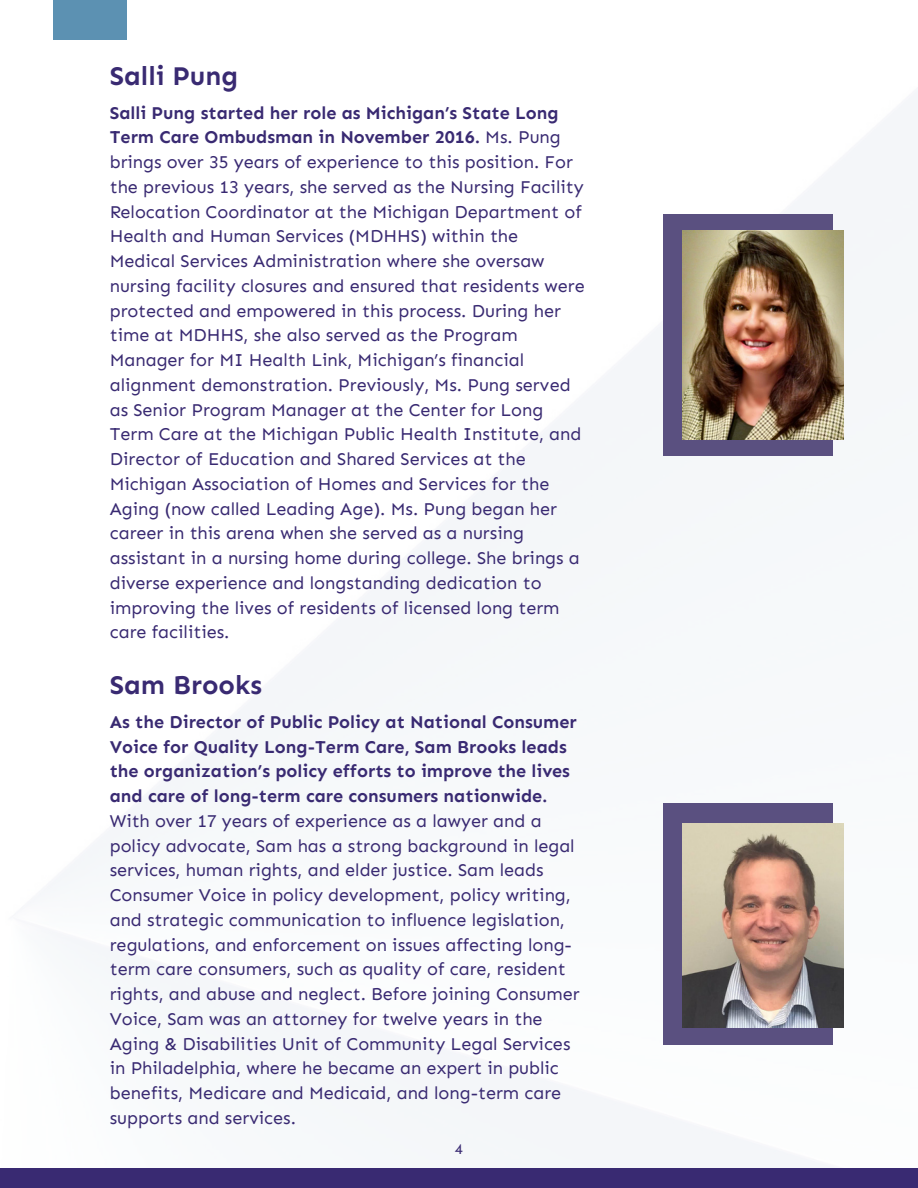
<style>
.page{position:relative;width:918px;height:1188px;background:#fff}
.page>*{position:absolute;margin:0;border:0;box-sizing:border-box;transform-origin:0 0}
.t1{font:700 27px "Sen";color:#392a72}
.t2{font:18px/24.8px "Sen";color:#392a72}
.t3{font:15px "Sen";color:#392a72}
.s1{font-weight:700}
</style>
<div class="page">
<img style="left:0;top:39px;width:918px;height:1130px">
<div style="left:663px;top:214px;width:170px;height:242px;background:#5a5080"></div>
<div style="left:663px;top:803px;width:170px;height:242px;background:#5a5080"></div>
<div style="left:53px;top:0;width:74px;height:39px;background:#5c91b2"></div>
<img style="left:682px;top:231px;width:161px;height:208px">
<img style="left:682px;top:824px;width:161px;height:203px">
<div style="left:0;top:1169px;width:918px;height:19px;background:#392a72"></div>
<p class="t1" style="left:110px;top:59px;width:130px">Salli Pung</p>
<p class="t2" style="left:110px;top:100px;width:477px"><span class="s1">Salli Pung started her role as Michigan’s State Long Term Care Ombudsman in November 2016.</span> Ms. Pung brings over 35 years of experience to this position. For the previous 13 years, she served as the Nursing Facility Relocation Coordinator at the Michigan Department of Health and Human Services (MDHHS) within the Medical Services Administration where she oversaw nursing facility closures and ensured that residents were protected and empowered in this process. During her time at MDHHS, she also served as the Program Manager for MI Health Link, Michigan’s financial alignment demonstration. Previously, Ms. Pung served as Senior Program Manager at the Center for Long Term Care at the Michigan Public Health Institute, and Director of Education and Shared Services at the Michigan Association of Homes and Services for the Aging (now called Leading Age). Ms. Pung began her career in this arena when she served as a nursing assistant in a nursing home during college. She brings a diverse experience and longstanding dedication to improving the lives of residents of licensed long term care facilities.</p>
<p class="t1" style="left:110px;top:669px;width:154px">Sam Brooks</p>
<h1 class="t2" style="left:110px;top:709px;width:471px"><span class="s1">As the Director of Public Policy at National Consumer Voice for Quality Long-Term Care, Sam Brooks leads the organization’s policy efforts to improve the lives and care of long-term care consumers nationwide.<br></span>With over 17 years of experience as a lawyer and a policy advocate, Sam has a strong background in legal services, human rights, and elder justice. Sam leads Consumer Voice in policy development, policy writing, and strategic communication to influence legislation, regulations, and enforcement on issues affecting long&shy;term care consumers, such as quality of care, resident rights, and abuse and neglect. Before joining Consumer Voice, Sam was an attorney for twelve years in the Aging &amp; Disabilities Unit of Community Legal Services in Philadelphia, where he became an expert in public benefits, Medicare and Medicaid, and long-term care supports and services.</h1>
<p class="t3" style="left:455px;top:1140px;width:10px">4</p>
</div>
